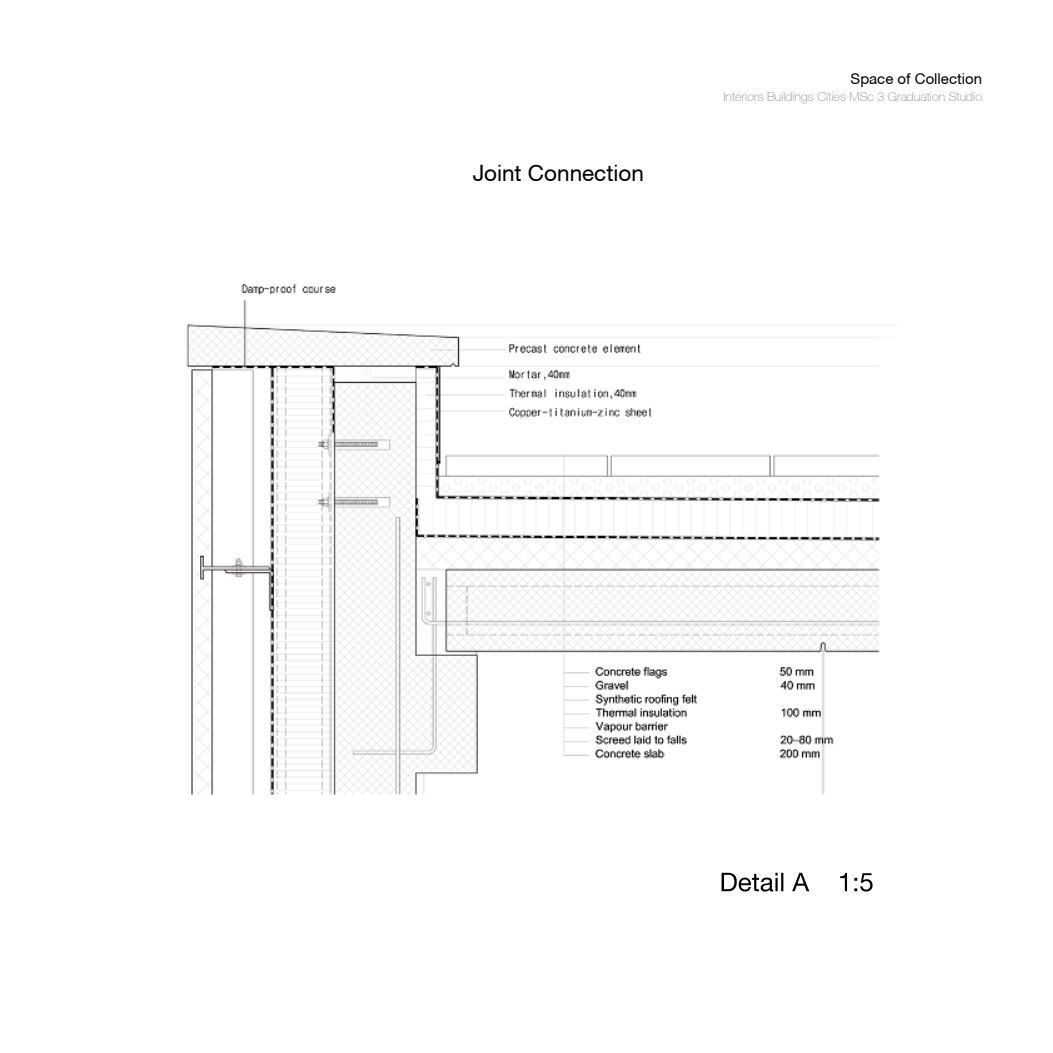
<style>
.page{position:relative;width:1053px;height:1053px;background:#fff}
.page>*{position:absolute;margin:0;border:0;box-sizing:border-box;transform-origin:0 0}
.t1{font:22.5px "Helvetica Neue CE";color:#000}
.t2{font:15px "Helvetica Neue CE";color:#000}
.t3{font:100 12.5px "Helvetica Neue CE";color:#898989}
</style>
<div class="page">
<img style="left:186px;top:284px;width:694px;height:608px">
<h1 class="t1" style="left:473px;top:160px;width:172px">Joint Connection</h1>
<p class="t2" style="left:850px;top:69px;width:133px">Space of Collection</p>
<p class="t3" style="left:723px;top:89px;width:260px">Interiors Buildings Cities MSc 3 Graduation Studio</p>
</div>
